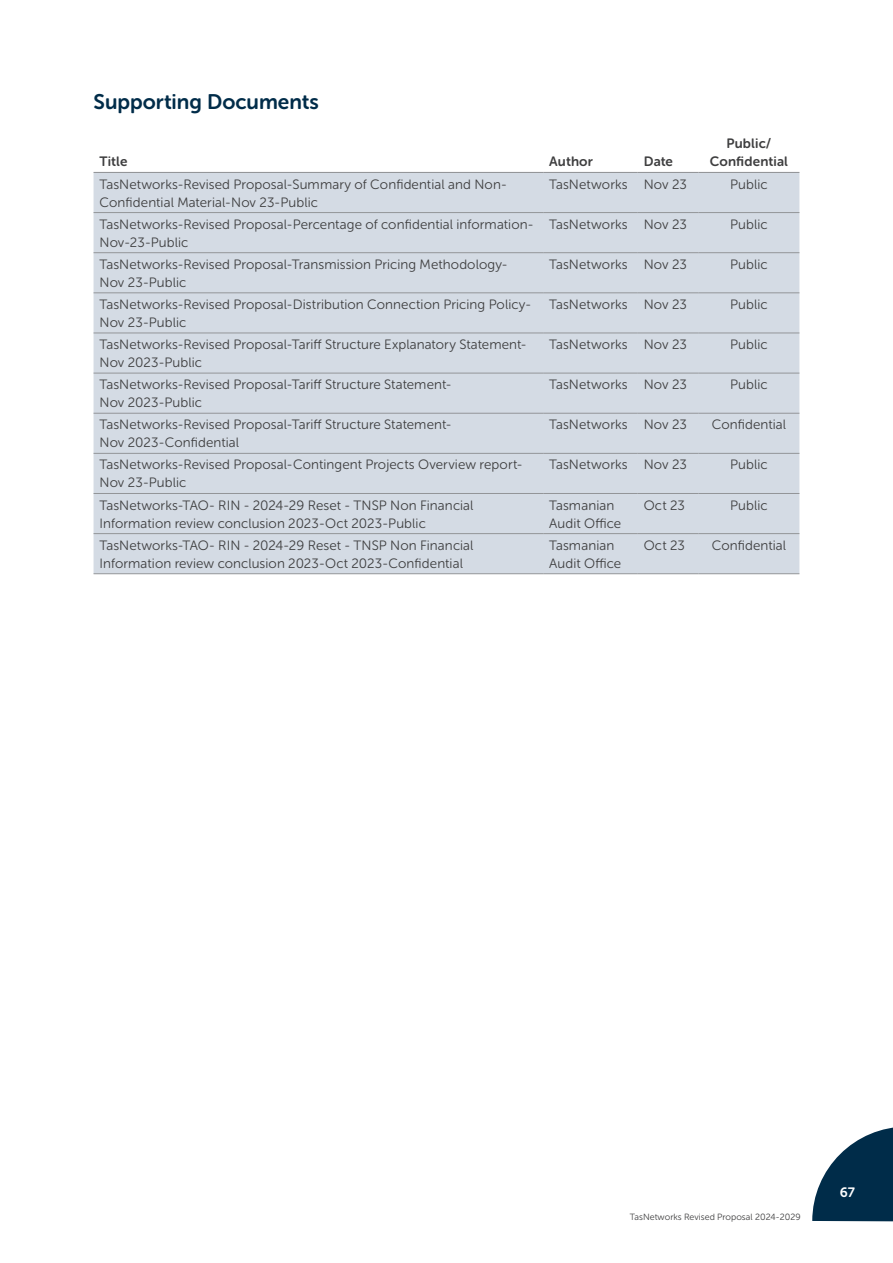
<style>
.page{position:relative;width:893px;height:1263px;background:#fff}
.page>*{position:absolute;margin:0;border:0;box-sizing:border-box;transform-origin:0 0}
.heading_one{font:21px "Museo Sans Rounded 700";color:#002c49}
.body_text{font:13.5px/18px "Museo Sans Rounded 300";letter-spacing:.005em;color:#3e3e3f}
.body_text-2{font:13.5px/18px "Museo Sans Rounded 700";letter-spacing:.01em;color:#3e3e3f;text-align:center}
.t1{font:13.5px "Museo Sans Rounded 700";color:#fff}
.t2{font:9px "Museo Sans Rounded 300";letter-spacing:.005em;color:#3e3e3f}
</style>
<div class="page">
<svg style="left:812px;top:1127px;width:81px;height:94px"></svg>
<div style="left:94px;top:173px;width:705px;height:400px;background:#d4dbe4"></div>
<hr style="left:94px;top:212px;width:449px;height:1px;background:#939598">
<hr style="left:543px;top:212px;width:95px;height:1px;background:#939598">
<hr style="left:638px;top:212px;width:60px;height:1px;background:#939598">
<hr style="left:698px;top:212px;width:101px;height:1px;background:#939598">
<hr style="left:94px;top:252px;width:449px;height:1px;background:#939598">
<hr style="left:543px;top:252px;width:95px;height:1px;background:#939598">
<hr style="left:638px;top:252px;width:60px;height:1px;background:#939598">
<hr style="left:698px;top:252px;width:101px;height:1px;background:#939598">
<hr style="left:94px;top:293px;width:449px;height:1px;background:#939598">
<hr style="left:543px;top:293px;width:95px;height:1px;background:#939598">
<hr style="left:638px;top:293px;width:60px;height:1px;background:#939598">
<hr style="left:698px;top:293px;width:101px;height:1px;background:#939598">
<hr style="left:94px;top:333px;width:449px;height:1px;background:#939598">
<hr style="left:543px;top:333px;width:95px;height:1px;background:#939598">
<hr style="left:638px;top:333px;width:60px;height:1px;background:#939598">
<hr style="left:698px;top:333px;width:101px;height:1px;background:#939598">
<hr style="left:94px;top:373px;width:449px;height:1px;background:#939598">
<hr style="left:543px;top:373px;width:95px;height:1px;background:#939598">
<hr style="left:638px;top:373px;width:60px;height:1px;background:#939598">
<hr style="left:698px;top:373px;width:101px;height:1px;background:#939598">
<hr style="left:94px;top:413px;width:449px;height:1px;background:#939598">
<hr style="left:543px;top:413px;width:95px;height:1px;background:#939598">
<hr style="left:638px;top:413px;width:60px;height:1px;background:#939598">
<hr style="left:698px;top:413px;width:101px;height:1px;background:#939598">
<hr style="left:94px;top:453px;width:449px;height:1px;background:#939598">
<hr style="left:543px;top:453px;width:95px;height:1px;background:#939598">
<hr style="left:638px;top:453px;width:60px;height:1px;background:#939598">
<hr style="left:698px;top:453px;width:101px;height:1px;background:#939598">
<hr style="left:94px;top:493px;width:449px;height:1px;background:#939598">
<hr style="left:543px;top:493px;width:95px;height:1px;background:#939598">
<hr style="left:638px;top:493px;width:60px;height:1px;background:#939598">
<hr style="left:698px;top:493px;width:101px;height:1px;background:#939598">
<hr style="left:94px;top:533px;width:449px;height:1px;background:#939598">
<hr style="left:543px;top:533px;width:95px;height:1px;background:#939598">
<hr style="left:638px;top:533px;width:60px;height:1px;background:#939598">
<hr style="left:698px;top:533px;width:101px;height:1px;background:#939598">
<hr style="left:94px;top:573px;width:449px;height:1px;background:#939598">
<hr style="left:543px;top:573px;width:95px;height:1px;background:#939598">
<hr style="left:638px;top:573px;width:60px;height:1px;background:#939598">
<hr style="left:698px;top:573px;width:101px;height:1px;background:#939598">
<hr style="left:94px;top:172px;width:449px;height:1px;background:#939598">
<hr style="left:543px;top:172px;width:95px;height:1px;background:#939598">
<hr style="left:638px;top:172px;width:60px;height:1px;background:#939598">
<hr style="left:698px;top:172px;width:101px;height:1px;background:#939598">
<p class="heading_one" style="left:94px;top:90px;width:227px">Supporting Documents</p>
<p class="body_text-2" style="left:100px;top:153px;width:29px">Title</p>
<p class="body_text-2" style="left:549px;top:153px;width:45px">Author</p>
<p class="body_text-2" style="left:644px;top:153px;width:31px">Date</p>
<p class="body_text-2" style="left:710px;top:135px;width:80px">Public/<br>Confidential</p>
<p class="body_text" style="left:100px;top:175px;width:409px">TasNetworks-Revised Proposal-Summary of Confidential and Non-<br>Confidential Material-Nov 23-Public</p>
<p class="body_text" style="left:549px;top:175px;width:80px">TasNetworks</p>
<p class="body_text" style="left:644px;top:175px;width:45px">Nov 23</p>
<p class="body_text" style="left:730px;top:175px;width:39px">Public</p>
<p class="body_text" style="left:100px;top:215px;width:435px">TasNetworks-Revised Proposal-Percentage of confidential information-<br>Nov-23-Public</p>
<p class="body_text" style="left:549px;top:215px;width:80px">TasNetworks</p>
<p class="body_text" style="left:644px;top:215px;width:45px">Nov 23</p>
<p class="body_text" style="left:730px;top:215px;width:39px">Public</p>
<p class="body_text" style="left:100px;top:255px;width:410px">TasNetworks-Revised Proposal-Transmission Pricing Methodology-<br>Nov 23-Public</p>
<p class="body_text" style="left:549px;top:255px;width:80px">TasNetworks</p>
<p class="body_text" style="left:644px;top:255px;width:45px">Nov 23</p>
<p class="body_text" style="left:730px;top:255px;width:39px">Public</p>
<p class="body_text" style="left:100px;top:295px;width:433px">TasNetworks-Revised Proposal-Distribution Connection Pricing Policy-<br>Nov 23-Public</p>
<p class="body_text" style="left:549px;top:295px;width:80px">TasNetworks</p>
<p class="body_text" style="left:644px;top:295px;width:45px">Nov 23</p>
<p class="body_text" style="left:730px;top:295px;width:39px">Public</p>
<p class="body_text" style="left:100px;top:336px;width:429px">TasNetworks-Revised Proposal-Tariff Structure Explanatory Statement-<br>Nov 2023-Public</p>
<p class="body_text" style="left:549px;top:336px;width:80px">TasNetworks</p>
<p class="body_text" style="left:644px;top:336px;width:45px">Nov 23</p>
<p class="body_text" style="left:730px;top:336px;width:39px">Public</p>
<p class="body_text" style="left:100px;top:376px;width:354px">TasNetworks-Revised Proposal-Tariff Structure Statement-<br>Nov 2023-Public</p>
<p class="body_text" style="left:549px;top:376px;width:80px">TasNetworks</p>
<p class="body_text" style="left:644px;top:376px;width:45px">Nov 23</p>
<p class="body_text" style="left:730px;top:376px;width:39px">Public</p>
<p class="body_text" style="left:100px;top:416px;width:354px">TasNetworks-Revised Proposal-Tariff Structure Statement-<br>Nov 2023-Confidential</p>
<p class="body_text" style="left:549px;top:416px;width:80px">TasNetworks</p>
<p class="body_text" style="left:644px;top:416px;width:45px">Nov 23</p>
<p class="body_text" style="left:712px;top:416px;width:76px">Confidential</p>
<p class="body_text" style="left:100px;top:456px;width:424px">TasNetworks-Revised Proposal-Contingent Projects Overview report-<br>Nov 23-Public</p>
<p class="body_text" style="left:549px;top:456px;width:80px">TasNetworks</p>
<p class="body_text" style="left:644px;top:456px;width:45px">Nov 23</p>
<p class="body_text" style="left:730px;top:456px;width:39px">Public</p>
<p class="body_text" style="left:100px;top:496px;width:375px">TasNetworks-TAO- RIN - 2024-29 Reset - TNSP Non Financial<br>Information review conclusion 2023-Oct 2023-Public</p>
<p class="body_text" style="left:549px;top:496px;width:74px">Tasmanian<br>Audit Office</p>
<p class="body_text" style="left:644px;top:496px;width:43px">Oct 23</p>
<p class="body_text" style="left:730px;top:496px;width:39px">Public</p>
<p class="body_text" style="left:100px;top:536px;width:375px">TasNetworks-TAO- RIN - 2024-29 Reset - TNSP Non Financial<br>Information review conclusion 2023-Oct 2023-Confidential</p>
<p class="body_text" style="left:549px;top:536px;width:74px">Tasmanian<br>Audit Office</p>
<p class="body_text" style="left:644px;top:536px;width:43px">Oct 23</p>
<p class="body_text" style="left:712px;top:536px;width:76px">Confidential</p>
<p class="t2" style="left:630px;top:1212px;width:172px">TasNetworks Revised Proposal 2024-2029</p>
<p class="t1" style="left:840px;top:1184px;width:17px">67</p>
</div>
